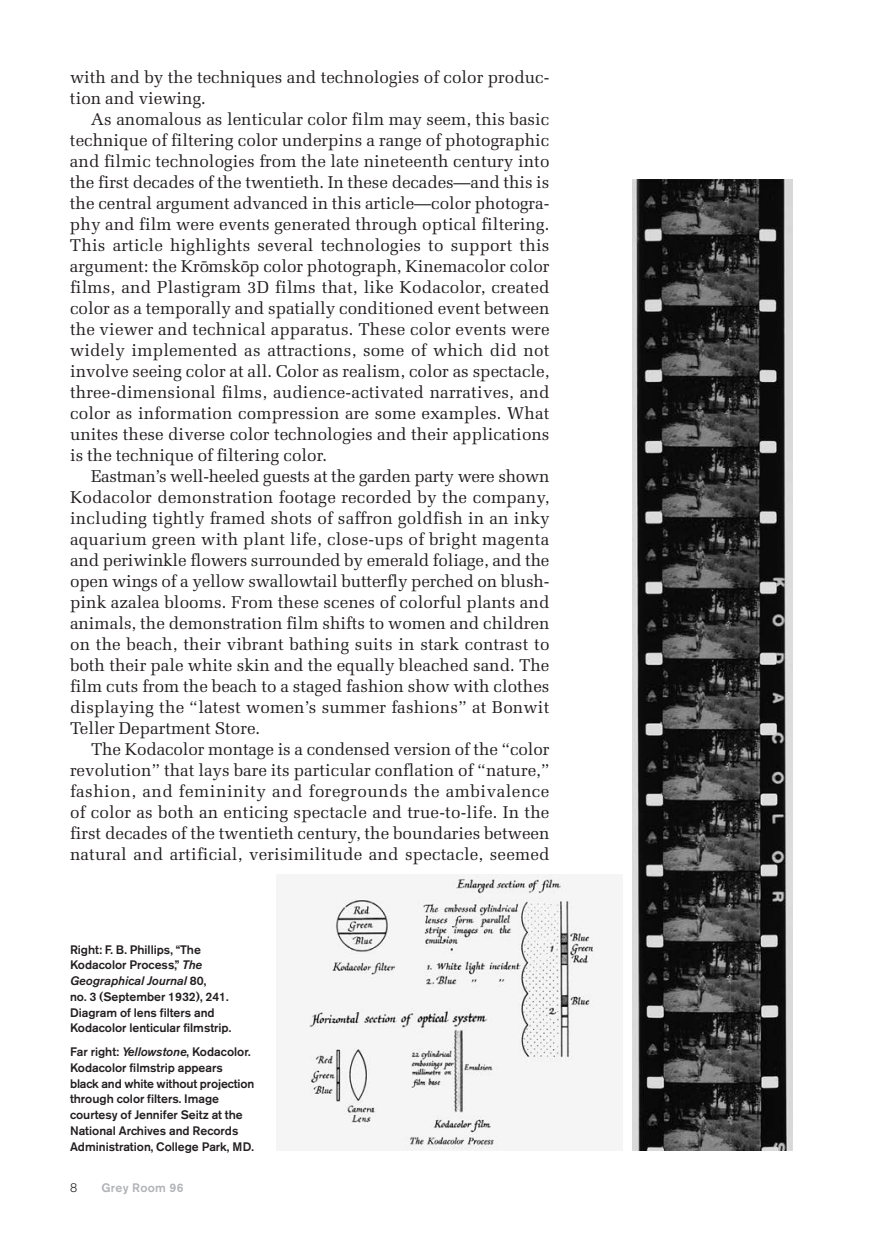
<style>
.page{position:relative;width:882px;height:1245px;background:#fff}
.page>*{position:absolute;margin:0;border:0;box-sizing:border-box;transform-origin:0 0}
.t1{font:17.15px/21px "Melior";color:#231f20;text-align:justify}
.t2{font:500 12.25px/15.8px "Akzidenz Grotesk BE";color:#231f20}
.t3{font:500 12.25px "Akzidenz Grotesk BE";letter-spacing:.025em;color:#b2b3b7}
.t4{font:300 12.25px "Akzidenz Grotesk BE";color:#231f20}
.s1{font-style:italic}
</style>
<div class="page">
<img style="left:309px;top:874px;width:291px;height:276px">
<img style="left:633px;top:180px;width:160px;height:970px">
<p class="t1" style="left:70px;top:68px;width:481px">with and by the techniques and technologies of color produc&shy;tion and viewing.</p>
<p class="t1" style="left:70px;top:110px;width:481px;text-indent:21px">As anomalous as lenticular color film may seem, this basic technique of filtering color underpins a range of photographic and filmic technologies from the late nineteenth century into the first decades of the twentieth. In these decades—and this is the central argument advanced in this article—color photogra&shy;phy and film were events generated through optical filtering.<br>This article highlights several technologies to support this argument: the Kro¯msko¯p color photograph, Kinemacolor color films, and Plastigram 3D films that, like Kodacolor, created color as a temporally and spatially conditioned event between the viewer and technical apparatus. These color events were widely implemented as attractions, some of which did not involve seeing color at all. Color as realism, color as spectacle, three-dimensional films, audience-activated narratives, and color as information compression are some examples. What unites these diverse color technologies and their applications is the technique of filtering color.</p>
<p class="t1" style="left:70px;top:467px;width:481px;text-indent:21px">Eastman’s well-heeled guests at the garden party were shown Kodacolor demonstration footage recorded by the company, including tightly framed shots of saffron goldfish in an inky aquarium green with plant life, close-ups of bright magenta and periwinkle flowers surrounded by emerald foliage, and the open wings of a yellow swallowtail butterfly perched on blush&shy;pink azalea blooms. From these scenes of colorful plants and animals, the demonstration film shifts to women and children on the beach, their vibrant bathing suits in stark contrast to both their pale white skin and the equally bleached sand. The film cuts from the beach to a staged fashion show with clothes displaying the “latest women’s summer fashions” at Bonwit Teller Department Store.</p>
<p class="t1" style="left:70px;top:740px;width:481px;text-indent:21px">The Kodacolor montage is a condensed version of the “color revolution” that lays bare its particular conflation of “nature,” fashion, and femininity and foregrounds the ambivalence of color as both an enticing spectacle and true-to-life. In the first decades of the twentieth century, the boundaries between natural and artificial, verisimilitude and spectacle, seemed</p>
<p class="t2" style="left:70px;top:942px;width:163px">Right: F. B. Phillips, “The<br>Kodacolor Process,” <span class="s1">The<br>Geographical Journal</span> 80,<br>no. 3 (September 1932), 241.<br>Diagram of lens filters and<br>Kodacolor lenticular filmstrip.</p>
<p class="t2" style="left:70px;top:1044px;width:186px">Far right: <span class="s1">Yellowstone</span>, Kodacolor.<br>Kodacolor filmstrip appears black and white without projection through color filters. Image courtesy of Jennifer Seitz at the<br>National Archives and Records<br>Administration, College Park, MD.</p>
<p class="t4" style="left:70px;top:1183px;width:9px">8</p>
<p class="t3" style="left:102px;top:1183px;width:84px">Grey Room 96</p>
</div>
